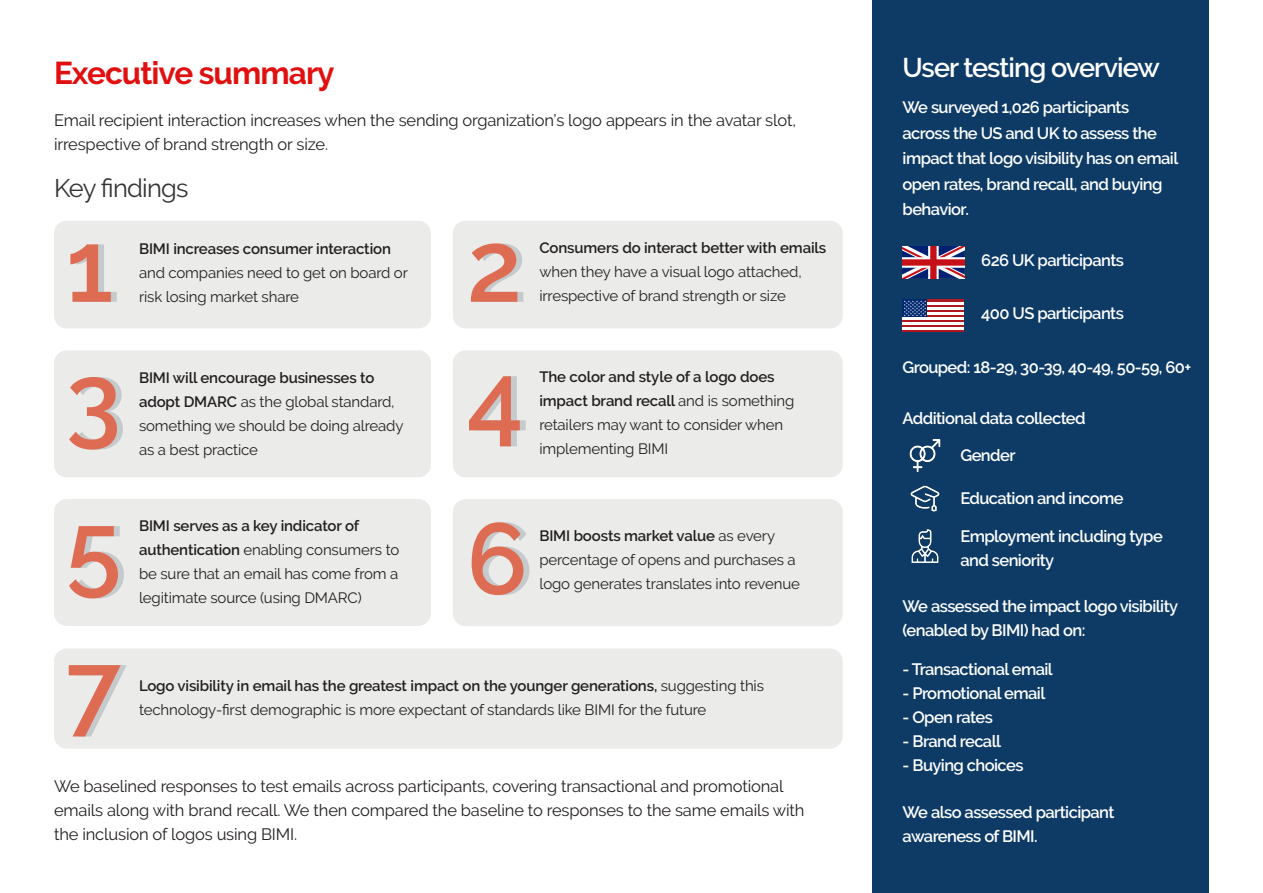
<style>
.page{position:relative;width:1263px;height:893px;background:#fff}
.page>*{position:absolute;margin:0;border:0;box-sizing:border-box;transform-origin:0 0}
.t1{font:600 100.5px "Raleway";color:#dd6c53}
.t2{font:700 31.5px "Raleway";letter-spacing:-.03em;color:#e11010}
.t3{font:600 27px "Raleway";letter-spacing:-.035em;color:#fff}
.t4{font:25.5px "Raleway";letter-spacing:-.03em;color:#333}
.t5{font:600 16.5px/25.5px "Raleway";letter-spacing:-.035em;color:#fff}
.t6{font:16.5px/24px "Raleway";letter-spacing:-.01em;color:#231f20}
.t7{font:15px/24px "Raleway";letter-spacing:-.01em;color:#231f20}
.t8{font:600 15px/24px "Raleway";letter-spacing:-.01em;color:#231f20}
.s1{font-weight:400}
.s2{font-weight:600}
</style>
<div class="page">
<div style="left:54px;top:221px;width:377px;height:107px;background:#ebebea;border-radius:13px"></div>
<div style="left:54px;top:350px;width:377px;height:127px;background:#ebebea;border-radius:13px"></div>
<div style="left:54px;top:499px;width:377px;height:127px;background:#ebebea;border-radius:13px"></div>
<div style="left:54px;top:648px;width:789px;height:101px;background:#ebebea;border-radius:13px"></div>
<div style="left:453px;top:221px;width:390px;height:107px;background:#ebebea;border-radius:13px"></div>
<div style="left:453px;top:350px;width:390px;height:127px;background:#ebebea;border-radius:13px"></div>
<div style="left:453px;top:499px;width:390px;height:127px;background:#ebebea;border-radius:13px"></div>
<div style="left:873px;top:0;width:336px;height:893px;background:#0d3b66"></div>
<hr style="left:903px;top:300px;width:61px;height:2px;background:#b01820">
<hr style="left:903px;top:330px;width:61px;height:2px;background:#b01820">
<hr style="left:903px;top:325px;width:61px;height:2px;background:#b01820">
<hr style="left:903px;top:320px;width:61px;height:2px;background:#b01820">
<hr style="left:903px;top:315px;width:61px;height:2px;background:#b01820">
<hr style="left:903px;top:310px;width:61px;height:2px;background:#b01820">
<hr style="left:903px;top:305px;width:61px;height:2px;background:#b01820">
<hr style="left:903px;top:327px;width:61px;height:3px;background:#fff">
<hr style="left:903px;top:322px;width:61px;height:3px;background:#fff">
<hr style="left:903px;top:317px;width:61px;height:3px;background:#fff">
<hr style="left:903px;top:312px;width:61px;height:3px;background:#fff">
<hr style="left:903px;top:307px;width:61px;height:3px;background:#fff">
<hr style="left:903px;top:302px;width:61px;height:3px;background:#fff">
<div style="left:903px;top:300px;width:24px;height:17px;background:#002a70"></div>
<svg style="left:904px;top:300px;width:22px;height:16px"></svg>
<svg style="left:902px;top:247px;width:62px;height:31px;background:#a36780"></svg>
<img style="left:909px;top:439px;width:32px;height:34px">
<img style="left:910px;top:485px;width:30px;height:27px">
<img style="left:911px;top:529px;width:28px;height:34px">
<p class="t2" style="left:54px;top:55px;width:282px">Executive summary</p>
<p class="t6" style="left:54px;top:108px;width:744px">Email recipient interaction increases when the sending organization’s logo appears in the avatar slot, irrespective of brand strength or size.</p>
<p class="t4" style="left:54px;top:173px;width:136px">Key findings</p>
<p class="t1" style="left:66px;top:209px;width:49px">1</p>
<p class="t8" style="left:139px;top:236px;width:270px">BIMI increases consumer interaction <span class="s1">and companies need to get on board or</span></p>
<p class="t7" style="left:139px;top:284px;width:161px">risk losing market share</p>
<p class="t1" style="left:66px;top:342px;width:57px">3</p>
<p class="t7" style="left:139px;top:366px;width:266px"><span class="s2">BIMI will encourage businesses to adopt DMARC</span> as the global standard, something we should be doing already</p>
<p class="t7" style="left:139px;top:438px;width:121px">as a best practice</p>
<p class="t1" style="left:66px;top:490px;width:57px">5</p>
<p class="t7" style="left:139px;top:513px;width:262px"><span class="s2">BIMI serves as a key indicator of authentication</span> enabling consumers to be sure that an email has come from a</p>
<p class="t7" style="left:139px;top:585px;width:224px">legitimate source (using DMARC)</p>
<p class="t1" style="left:467px;top:209px;width:57px">2</p>
<p class="t8" style="left:539px;top:236px;width:288px">Consumers do interact better with emails <span class="s1">when they have a visual logo attached,</span></p>
<p class="t7" style="left:539px;top:284px;width:248px">irrespective of brand strength or size</p>
<p class="t1" style="left:467px;top:340px;width:58px">4</p>
<p class="t8" style="left:539px;top:365px;width:256px">The color and style of a logo does impact brand recall <span class="s1">and is something retailers may want to consider when</span></p>
<p class="t7" style="left:539px;top:437px;width:130px">implementing BIMI</p>
<p class="t1" style="left:467px;top:501px;width:63px">6</p>
<p class="t7" style="left:539px;top:524px;width:258px"><span class="s2">BIMI boosts market value</span> as every percentage of opens and purchases a</p>
<p class="t7" style="left:539px;top:572px;width:262px">logo generates translates into revenue</p>
<p class="t1" style="left:66px;top:631px;width:57px">7</p>
<p class="t8" style="left:139px;top:674px;width:626px">Logo visibility in email has the greatest impact on the younger generations, <span class="s1">suggesting this</span></p>
<p class="t7" style="left:139px;top:698px;width:569px">technology-first demographic is more expectant of standards like BIMI for the future</p>
<p class="t6" style="left:54px;top:774px;width:752px">We baselined responses to test emails across participants, covering transactional and promotional emails along with brand recall. We then compared the baseline to responses to the same emails with the inclusion of logos using BIMI.</p>
<p class="t3" style="left:902px;top:52px;width:259px">User testing overview</p>
<p class="t5" style="left:902px;top:95px;width:277px">We surveyed 1,026 participants across the US and UK to assess the impact that logo visibility has on email open rates, brand recall, and buying behavior.</p>
<p class="t5" style="left:981px;top:247px;width:144px">626 UK participants</p>
<p class="t5" style="left:981px;top:301px;width:144px">400 US participants</p>
<p class="t5" style="left:902px;top:355px;width:290px">Grouped: 18-29, 30-39, 40-49, 50-59, 60+</p>
<p class="t5" style="left:902px;top:405px;width:185px">Additional data collected</p>
<p class="t5" style="left:960px;top:443px;width:57px">Gender</p>
<p class="t5" style="left:960px;top:485px;width:165px">Education and income</p>
<p class="t5" style="left:960px;top:525px;width:204px;line-height:24px">Employment including type and seniority</p>
<p class="t5" style="left:902px;top:595px;width:277px;line-height:24px">We assessed the impact logo visibility (enabled by BIMI) had on:</p>
<p class="t5" style="left:902px;top:656px;width:152px">- Transactional email</p>
<p class="t5" style="left:902px;top:680px;width:144px">- Promotional email</p>
<p class="t5" style="left:902px;top:704px;width:92px">- Open rates</p>
<p class="t5" style="left:902px;top:728px;width:100px">- Brand recall</p>
<p class="t5" style="left:902px;top:752px;width:123px">- Buying choices</p>
<p class="t5" style="left:902px;top:800px;width:213px;line-height:24px">We also assessed participant awareness of BIMI.</p>
</div>
